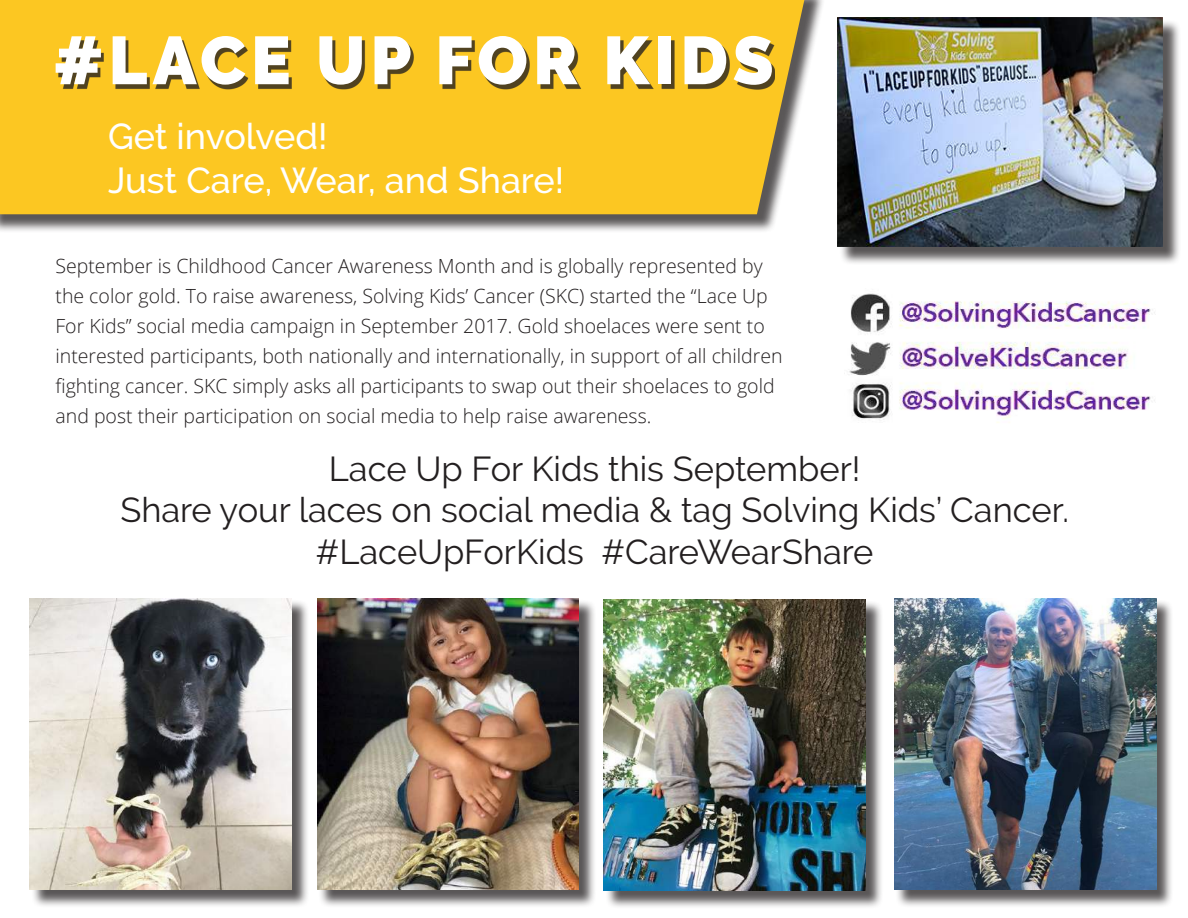
<style>
.page{position:relative;width:1188px;height:918px;background:#fff}
.page>*{position:absolute;margin:0;border:0;box-sizing:border-box;transform-origin:0 0}
.t1{font:900 67.5px "Raleway";letter-spacing:.08em;color:#fff}
.t2{font:500 36px/43.5px "Raleway";color:#fff}
.t3{font:34.5px/41.4px "Raleway";color:#231f20;text-align:center}
.t4{font:300 19.5px/30px "Open Sans";color:#231f20}
</style>
<div class="page">
<div style="left:0;top:0;width:825px;height:233px;background:#231f20;opacity:.75"></div>
<div style="left:0;top:0;width:804px;height:214px;background:#fcc722"></div>
<div style="left:839px;top:20px;width:342px;height:245px;background:#231f20;opacity:.75"></div>
<img style="left:837px;top:17px;width:325px;height:230px">
<div style="left:31px;top:600px;width:279px;height:308px;background:#231f20;opacity:.75"></div>
<img style="left:30px;top:598px;width:262px;height:292px">
<div style="left:318px;top:600px;width:279px;height:308px;background:#231f20;opacity:.75"></div>
<img style="left:317px;top:598px;width:262px;height:292px">
<div style="left:605px;top:601px;width:279px;height:308px;background:#231f20;opacity:.75"></div>
<img style="left:604px;top:599px;width:262px;height:292px">
<div style="left:896px;top:599px;width:278px;height:309px;background:#231f20;opacity:.75"></div>
<img style="left:894px;top:598px;width:262px;height:292px">
<img style="left:849px;top:293px;width:306px;height:130px">
<div style="left:59px;top:40px;width:716px;height:50px;background:#231f20;opacity:.79"></div>
<h1 class="t1" style="left:53px;top:21px;width:722px">#LACE UP FOR KIDS</h1>
<h2 class="t2" style="left:108px;top:115px;width:458px">Get involved!<br>Just Care, Wear, and Share!</h2>
<p class="t4" style="left:56px;top:250px;width:729px">September is Childhood Cancer Awareness Month and is globally represented by the color gold. To raise awareness, Solving Kids’ Cancer (SKC) started the “Lace Up For Kids” social media campaign in September 2017. Gold shoelaces were sent to interested participants, both nationally and internationally, in support of all children fighting cancer. SKC simply asks all participants to swap out their shoelaces to gold and post their participation on social media to help raise awareness.</p>
<h3 class="t3" style="left:120px;top:448px;width:950px">Lace Up For Kids this September!<br>Share your laces on social media &amp; tag Solving Kids’ Cancer. #LaceUpForKids #CareWearShare</h3>
</div>
